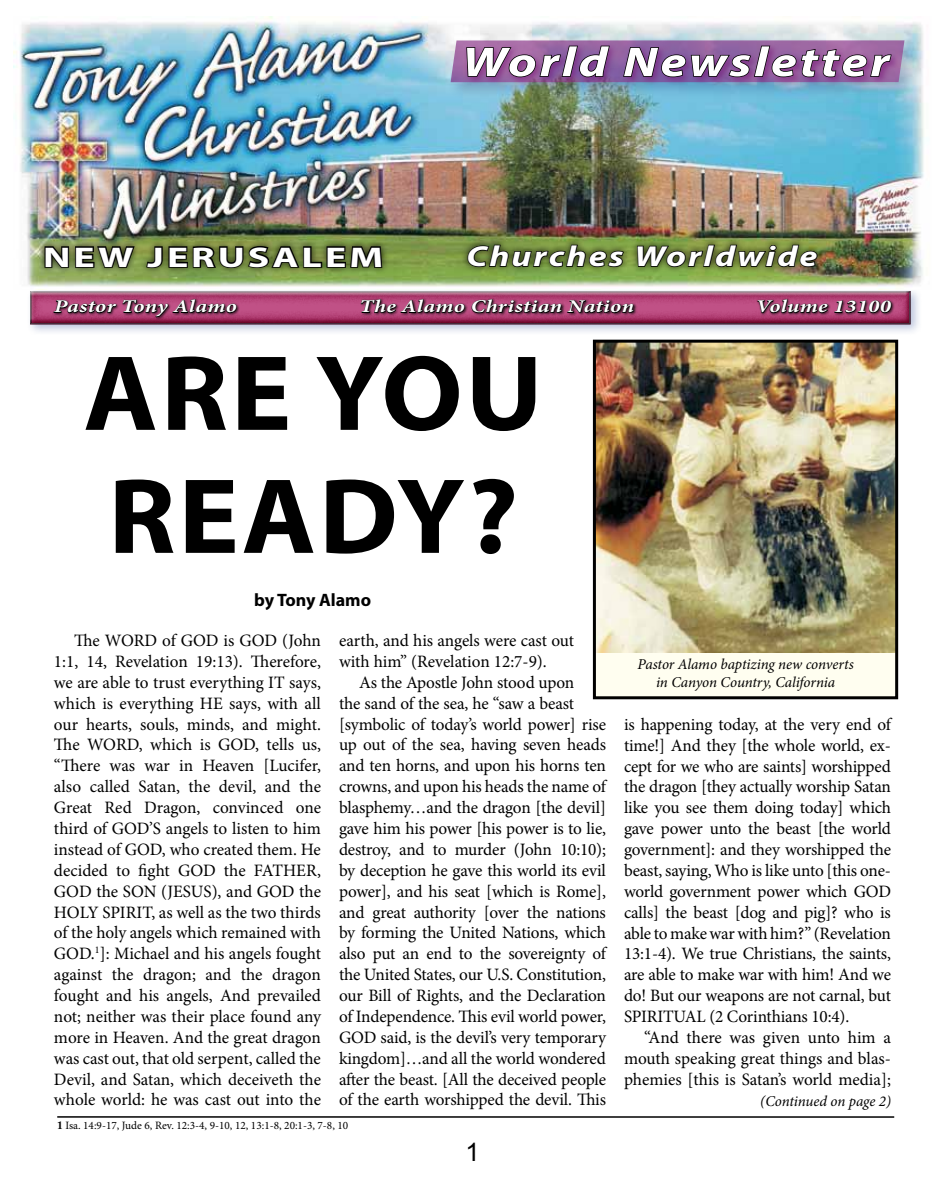
<style>
.page{position:relative;width:945px;height:1188px;background:#fff}
.page>*{position:absolute;margin:0;border:0;box-sizing:border-box;transform-origin:0 0}
.t1{font:700 108px/123px "Myriad Pro";letter-spacing:.025em;color:#000;scale:1.05 1}
.t2{font:italic 700 41.85px "Myriad Pro";letter-spacing:.06em;color:#fff;scale:1.23 1}
.t3{font:italic 700 28.95px "Myriad Pro";letter-spacing:.06em;color:#fff;scale:1.23 1}
.t4{font:700 28.5px "Myriad Pro";letter-spacing:.075em;color:#fff;scale:1.4 1}
.t5{font:25.5px "Arial";color:#000}
.t6{font:italic 700 18px "Minion Pro";letter-spacing:.015em;color:#fff;scale:1.25 1}
.t7{font:700 18px "Myriad Pro";letter-spacing:-.005em;color:#000}
.t8{font:17.4px/20.9px "Minion Pro";letter-spacing:-.01em;color:#000;text-align:justify}
.t9{font:italic 15px/18px "Minion Pro";letter-spacing:-.01em;color:#000;text-align:center}
.t10{font:11.25px "Minion Pro";color:#000}
.s1{font-family:"Adobe Caslon Pro";font-weight:700}
</style>
<div class="page">
<img style="left:14px;top:16px;width:910px;height:270px">
<div style="left:448px;top:37px;width:473px;height:62px;background:#08296c;opacity:.4"></div>
<hr style="left:57px;top:1116px;width:837px;height:2px;background:#000">
<img style="left:30px;top:40px;width:881px;height:397px">
<div style="left:594px;top:341px;width:303px;height:357px;background:#fffef0"></div>
<img style="left:597px;top:344px;width:297px;height:308px">
<div style="left:593px;top:340px;width:305px;height:359px;border:3px solid #000"></div>
<h2 class="t2" style="left:462px;top:35px;width:349px">World Newsletter</h2>
<h3 class="t4" style="left:43px;top:238px;width:244px">NEW JERUSALEM</h3>
<h3 class="t3" style="left:466px;top:237px;width:287px">Churches Worldwide</h3>
<p class="t6" style="left:54px;top:294px;width:148px">Pastor Tony Alamo</p>
<p class="t6" style="left:359px;top:294px;width:221px">The Alamo Christian Nation</p>
<p class="t6" style="left:756px;top:294px;width:110px">Volume 13100</p>
<h1 class="t1" style="left:84px;top:328px;width:439px">ARE YOU<br>READY?</h1>
<p class="t7" style="left:254px;top:589px;width:119px">by Tony Alamo</p>
<p class="t8" style="left:54px;top:630px;width:269px;text-indent:20px">The WORD of GOD is GOD (John 1:1, 14, Revelation 19:13). Therefore, we are able to trust everything IT says, which is everything HE says, with all our hearts, souls, minds, and might.<br>The WORD, which is GOD, tells us, “There was war in Heaven [Lucifer, also called Satan, the devil, and the Great Red Dragon, convinced one third of GOD’S angels to listen to him instead of GOD, who created them. He decided to fight GOD the FATHER, GOD the SON (JESUS), and GOD the HOLY SPIRIT, as well as the two thirds of the holy angels which remained with GOD.<sup>1</sup>]: Michael and his angels fought against the dragon; and the dragon fought and his angels, And prevailed not; neither was their place found any more in Heaven. And the great dragon was cast out, that old serpent, called the Devil, and Satan, which deceiveth the whole world: he was cast out into the</p>
<p class="t8" style="left:339px;top:630px;width:237px">earth, and his angels were cast out with him” (Revelation 12:7-9).</p>
<p class="t8" style="left:339px;top:672px;width:269px;text-align:left;text-indent:20px">As the Apostle John stood upon<br>the sand of the sea, he “saw a beast [symbolic of today’s world power] rise up out of the sea, having seven heads and ten horns, and upon his horns ten crowns, and upon his heads the name of blasphemy…and the dragon [the devil] gave him his power [his power is to lie, destroy, and to murder (John 10:10); by deception he gave this world its evil power], and his seat [which is Rome], and great authority [over the nations by forming the United Nations, which also put an end to the sovereignty of the United States, our U.S. Constitution, our Bill of Rights, and the Declaration of Independence. This evil world power, GOD said, is the devil’s very temporary kingdom]…and all the world wondered after the beast. [All the deceived people of the earth worshipped the devil. This</p>
<p class="t10" style="left:57px;top:1118px;width:293px"><span class="s1">1</span> Isa. 14:9-17, Jude 6, Rev. 12:3-4, 9-10, 12, 13:1-8, 20:1-3, 7-8, 10</p>
<h3 class="t5" style="left:465px;top:1135px;width:16px">1</h3>
<p class="t9" style="left:637px;top:655px;width:218px">Pastor Alamo baptizing new converts in Canyon Country, California</p>
<p class="t8" style="left:624px;top:714px;width:269px">is happening today, at the very end of time!] And they [the whole world, ex&shy;cept for we who are saints] worshipped the dragon [they actually worship Satan like you see them doing today] which gave power unto the beast [the world government]: and they worshipped the beast, saying, Who is like unto [this one&shy;world government power which GOD calls] the beast [dog and pig]? who is able to make war with him?” (Revelation 13:1-4). We true Christians, the saints, are able to make war with him! And we do! But our weapons are not carnal, but SPIRITUAL (2 Corinthians 10:4).</p>
<p class="t8" style="left:624px;top:1027px;width:269px;text-indent:20px">“And there was given unto him a mouth speaking great things and blas&shy;phemies [this is Satan’s world media];</p>
<p class="t9" style="left:760px;top:1092px;width:132px">(Continued on page 2)</p>
</div>
